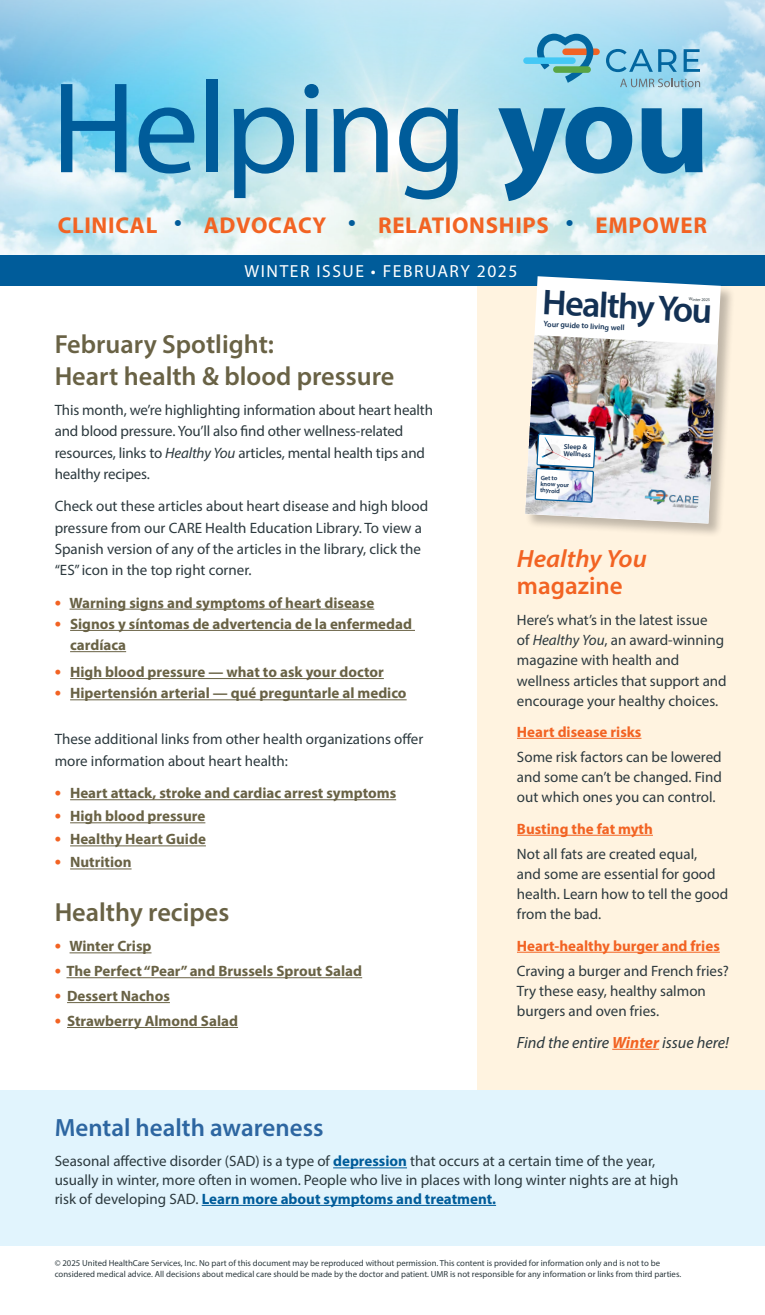
<style>
.page{position:relative;width:765px;height:1315px;background:#fff}
.page>*{position:absolute;margin:0;border:0;box-sizing:border-box;transform-origin:0 0}
.t1{font:130.62px "Myriad Pro";letter-spacing:-.02em;color:#005c9a}
.t2{font:600 36px "Myriad Pro";color:#133154}
.t3{font:600 26.25px/31.2px "Myriad Pro";color:#696245}
.t4{font:600 25px "Myriad Pro";color:#2d66a1}
.t5{font:italic 600 25px "Myriad Pro";color:#f26323;scale:1.04 1}
.t6{font:600 25px "Myriad Pro";color:#f26323}
.t7{font:700 23px "Myriad Pro";letter-spacing:.03em;color:#f26323}
.t8{font:17.5px "Myriad Pro";letter-spacing:.09em;color:#fff}
.t9{font:italic 16.25px "Myriad Pro";color:#2c393e}
.t10{font:15px/20px "Myriad Pro";color:#2c393e}
.t11{font:700 15px/21.2px "Myriad Pro";color:#696245}
.t12{font:700 15px "Myriad Pro";color:#f26323}
.t13{font:8.75px/11.2px "Myriad Pro";color:#2c393e}
.t14{font:600 7.75px "Myriad Pro";color:#133154}
.t15{font:600 7.25px/7.2px "Myriad Pro";color:#133154}
.t16{font:600 6.25px/6.2px "Myriad Pro";color:#133154}
.t17{font:4.25px "Myriad Pro";color:#2c393e}
.s1{font-weight:700}
.s2{font-style:italic}
.s3{font-size:18.75px;color:#f26323}
.s4{font-weight:700;color:#f26323}
.s5{font-weight:700;color:#005c9a}
</style>
<div class="page">
<div style="left:478px;top:251px;width:287px;height:981px;background:#fff3e0"></div>
<svg style="left:0;top:0;width:765px;height:255px"></svg>
<div style="left:0;top:255px;width:765px;height:30px;background:#005c9a"></div>
<svg style="left:606px;top:49px;width:71px;height:23px"></svg>
<svg style="left:684px;top:49px;width:16px;height:23px"></svg>
<div style="left:562px;top:48px;width:38px;height:7px;background:#f26323;border-radius:3px"></div>
<svg style="left:534px;top:34px;width:62px;height:49px"></svg>
<div style="left:523px;top:57px;width:53px;height:7px;background:#44c8f5;border-radius:3px"></div>
<div style="left:553px;top:66px;width:38px;height:7px;background:#59a545;border-radius:3px"></div>
<svg style="left:620px;top:78px;width:80px;height:9px"></svg>
<div style="left:525px;top:276px;width:210px;height:262px;background:#000;opacity:.25"></div>
<svg style="left:525px;top:276px;width:196px;height:247px;fill:#fff"></svg>
<img style="left:525px;top:335px;width:193px;height:188px">
<img style="left:644px;top:489px;width:55px;height:19px">
<img style="left:534px;top:427px;width:65px;height:96px">
<hr style="left:70px;top:608px;width:304px;height:1px;background:#696245">
<hr style="left:70px;top:630px;width:345px;height:1px;background:#696245">
<hr style="left:70px;top:651px;width:56px;height:1px;background:#696245">
<hr style="left:70px;top:678px;width:314px;height:1px;background:#696245">
<hr style="left:70px;top:699px;width:337px;height:1px;background:#696245">
<hr style="left:70px;top:799px;width:326px;height:1px;background:#696245">
<hr style="left:70px;top:822px;width:135px;height:1px;background:#696245">
<hr style="left:70px;top:845px;width:136px;height:1px;background:#696245">
<hr style="left:70px;top:868px;width:62px;height:1px;background:#696245">
<hr style="left:70px;top:952px;width:82px;height:1px;background:#696245">
<hr style="left:67px;top:977px;width:295px;height:1px;background:#696245">
<hr style="left:67px;top:1001px;width:103px;height:1px;background:#696245">
<hr style="left:67px;top:1026px;width:171px;height:1px;background:#696245">
<div style="left:0;top:1089px;width:765px;height:156px;background:#e1f4fd"></div>
<hr style="left:333px;top:1167px;width:74px;height:1px;background:#005c9a">
<hr style="left:202px;top:1204px;width:294px;height:1px;background:#005c9a">
<hr style="left:517px;top:737px;width:124px;height:1px;background:#f26323">
<hr style="left:517px;top:834px;width:136px;height:1px;background:#f26323">
<hr style="left:517px;top:951px;width:203px;height:1px;background:#f26323">
<hr style="left:612px;top:1048px;width:47px;height:1px;background:#f26323">
<h1 class="t1" style="left:51px;top:48px;width:660px">Helping <span class="s1">you</span></h1>
<h3 class="t7" style="left:58px;top:210px;width:651px">CLINICAL <sup>•</sup> ADVOCACY <sup>•</sup> RELATIONSHIPS <sup>•</sup> EMPOWER</h3>
<p class="t8" style="left:244px;top:260px;width:274px">WINTER ISSUE • FEBRUARY 2025</p>
<h2 class="t2" style="left:544px;top:279px;width:171px;rotate:3deg">Healthy You</h2>
<p class="t17" style="left:689px;top:296px;width:23px;rotate:3deg">Winter 2025</p>
<p class="t14" style="left:544px;top:319px;width:83px;rotate:3deg">Your guide to living well</p>
<h3 class="t3" style="left:55px;top:328px;width:341px">February Spotlight:<br>Heart health &amp; blood pressure</h3>
<p class="t10" style="left:55px;top:399px;width:380px;line-height:21.2px">This month, we’re highlighting information about heart health and blood pressure. You’ll also find other wellness-related resources, links to <span class="s2">Healthy You</span> articles, mental health tips and healthy recipes.</p>
<p class="t10" style="left:55px;top:495px;width:375px;line-height:21.2px">Check out these articles about heart disease and high blood pressure from our CARE Health Education Library. To view a Spanish version of any of the articles in the library, click the “ES” icon in the top right corner.</p>
<p class="t11" style="left:55px;top:591px;width:321px"><span class="s3">•</span> Warning signs and symptoms of heart disease</p>
<p class="t11" style="left:70px;top:612px;width:343px;text-indent:-15px"><span class="s3">•</span> Signos y síntomas de advertencia de la enfermedad cardíaca</p>
<p class="t11" style="left:55px;top:660px;width:331px"><span class="s3">•</span> High blood pressure — what to ask your doctor</p>
<p class="t11" style="left:55px;top:682px;width:353px"><span class="s3">•</span> Hipertensión arterial — qué preguntarle al medico</p>
<p class="t10" style="left:55px;top:728px;width:370px;line-height:21.2px">These additional links from other health organizations offer more information about heart health:</p>
<p class="t11" style="left:55px;top:781px;width:343px"><span class="s3">•</span> Heart attack, stroke and cardiac arrest symptoms</p>
<p class="t11" style="left:55px;top:805px;width:152px"><span class="s3">•</span> High blood pressure</p>
<p class="t11" style="left:55px;top:828px;width:153px"><span class="s3">•</span> Healthy Heart Guide</p>
<p class="t11" style="left:55px;top:851px;width:78px"><span class="s3">•</span> Nutrition</p>
<h3 class="t3" style="left:55px;top:895px;width:176px">Healthy recipes</h3>
<p class="t11" style="left:55px;top:934px;width:98px"><span class="s3">•</span> Winter Crisp</p>
<p class="t11" style="left:55px;top:959px;width:309px"><span class="s3">•</span> The Perfect “Pear” and Brussels Sprout Salad</p>
<p class="t11" style="left:55px;top:984px;width:117px"><span class="s3">•</span> Dessert Nachos</p>
<p class="t11" style="left:55px;top:1009px;width:185px"><span class="s3">•</span> Strawberry Almond Salad</p>
<p class="t15" style="left:564px;top:442px;width:29px;rotate:3deg">Sleep &amp;<br>Wellness</p>
<p class="t16" style="left:541px;top:474px;width:30px;rotate:3deg">Get to know your thyroid</p>
<h3 class="t5" style="left:517px;top:542px;width:126px">Healthy You</h3>
<h3 class="t6" style="left:517px;top:569px;width:107px">magazine</h3>
<p class="t10" style="left:517px;top:610px;width:211px">Here’s what’s in the latest issue<br>of <span class="s2">Healthy You</span>, an award-winning magazine with health and wellness articles that support and encourage your healthy choices.</p>
<p class="t12" style="left:517px;top:721px;width:126px">Heart disease risks</p>
<p class="t10" style="left:517px;top:747px;width:206px;text-align:justify">Some risk factors can be lowered and some can’t be changed. Find out which ones you can control.</p>
<p class="t12" style="left:517px;top:818px;width:137px">Busting the fat myth</p>
<p class="t10" style="left:517px;top:843px;width:213px">Not all fats are created equal,<br>and some are essential for good health. Learn how to tell the good from the bad.</p>
<p class="t12" style="left:517px;top:935px;width:204px">Heart-healthy burger and fries</p>
<p class="t10" style="left:517px;top:960px;width:214px">Craving a burger and French fries?<br>Try these easy, healthy salmon burgers and oven fries.</p>
<p class="t9" style="left:517px;top:1031px;width:214px">Find the entire <span class="s4">Winter</span> issue here!</p>
<h3 class="t4" style="left:55px;top:1111px;width:270px">Mental health awareness</h3>
<p class="t10" style="left:55px;top:1151px;width:625px;line-height:18.8px">Seasonal affective disorder (SAD) is a type of <span class="s5">depression</span> that occurs at a certain time of the year, usually in winter, more often in women. People who live in places with long winter nights are at high risk of developing SAD. <span class="s5">Learn more about symptoms and treatment.</span></p>
<p class="t13" style="left:55px;top:1256px;width:628px">© 2025 United HealthCare Services, Inc. No part of this document may be reproduced without permission. This content is provided for information only and is not to be considered medical advice. All decisions about medical care should be made by the doctor and patient. UMR is not responsible for any information or links from third parties.</p>
</div>
